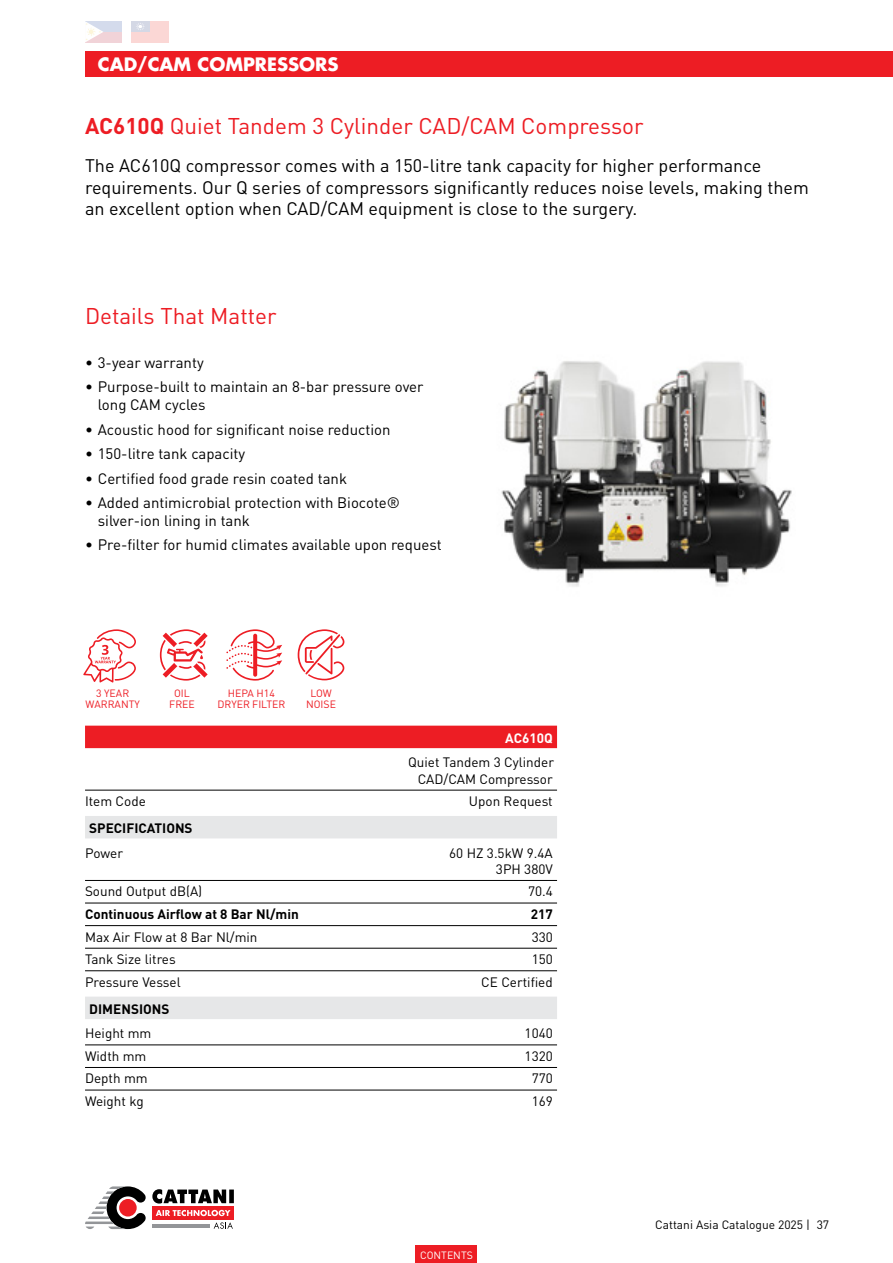
<style>
.page{position:relative;width:893px;height:1263px;background:#fff}
.page>*{position:absolute;margin:0;border:0;box-sizing:border-box;transform-origin:0 0}
.t1{font:22.5px "DIN";color:#ed1d24}
.t2{font:18px/21.6px "DIN";color:#000}
.t3{font:700 18px "Futura LT";color:#fff}
.t4{font:15px/18px "DIN";color:#000}
.t5{font:13.5px/16.2px "DIN";color:#000;text-align:right}
.t6{font:700 13.5px "DIN";color:#000}
.t7{font:700 13.5px "DIN";color:#fff}
.t8{font:12px "DIN";color:#000}
.t9{font:10.5px/10.5px "DIN";color:#ed1d24;text-align:center}
.t10{font:10.5px "DIN";color:#fff}
.s1{font-weight:700}
</style>
<div class="page">
<div style="left:85px;top:21px;width:36px;height:11px;background:#d4dbec"></div>
<div style="left:85px;top:32px;width:36px;height:10px;background:#f1d3d8"></div>
<svg style="left:85px;top:21px;width:18px;height:21px"></svg>
<div style="left:131px;top:21px;width:37px;height:21px;background:#fbd7d5"></div>
<div style="left:131px;top:21px;width:19px;height:11px;background:#d4d8e5"></div>
<svg style="left:136px;top:23px;width:8px;height:7px"></svg>
<svg style="left:85px;top:1186px;width:61px;height:43px"></svg>
<svg style="left:152px;top:1189px;width:82px;height:14px"></svg>
<div style="left:152px;top:1206px;width:82px;height:13px;background:#ed1d24"></div>
<svg style="left:156px;top:1210px;width:74px;height:6px"></svg>
<hr style="left:152px;top:1224px;width:58px;height:3px;background:#939598">
<svg style="left:214px;top:1222px;width:19px;height:7px"></svg>
<svg style="left:83px;top:629px;width:53px;height:53px"></svg>
<svg style="left:160px;top:629px;width:48px;height:52px"></svg>
<svg style="left:226px;top:629px;width:56px;height:52px"></svg>
<div style="left:85px;top:51px;width:808px;height:26px;background:#ed1d24"></div>
<div style="left:85px;top:726px;width:472px;height:22px;background:#ed1d24"></div>
<hr style="left:85px;top:790px;width:472px;height:1px;background:#000">
<div style="left:85px;top:816px;width:472px;height:22px;background:#e6e7e8"></div>
<hr style="left:85px;top:880px;width:472px;height:1px;background:#000">
<hr style="left:85px;top:903px;width:472px;height:1px;background:#000">
<hr style="left:85px;top:925px;width:472px;height:1px;background:#000">
<hr style="left:85px;top:948px;width:472px;height:1px;background:#000">
<hr style="left:85px;top:970px;width:472px;height:1px;background:#000">
<div style="left:85px;top:996px;width:472px;height:23px;background:#e6e7e8"></div>
<hr style="left:85px;top:1045px;width:472px;height:1px;background:#000">
<hr style="left:85px;top:1067px;width:472px;height:1px;background:#000">
<hr style="left:85px;top:1090px;width:472px;height:1px;background:#000">
<img style="left:501px;top:361px;width:291px;height:226px">
<svg style="left:298px;top:629px;width:46px;height:51px"></svg>
<div style="left:416px;top:1246px;width:61px;height:17px;background:#ed1d24"></div>
<p class="t3" style="left:98px;top:52px;width:242px">CAD/CAM COMPRESSORS</p>
<h1 class="t1" style="left:85px;top:111px;width:560px"><span class="s1">AC610Q</span> Quiet Tandem 3 Cylinder CAD/CAM Compressor</h1>
<p class="t2" style="left:85px;top:154px;width:725px">The AC610Q compressor comes with a 150-litre tank capacity for higher performance requirements. Our Q series of compressors significantly reduces noise levels, making them an excellent option when CAD/CAM equipment is close to the surgery.</p>
<h1 class="t1" style="left:85px;top:302px;width:193px">Details That Matter</h1>
<p class="t4" style="left:85px;top:353px;width:120px">• 3-year warranty</p>
<p class="t4" style="left:98px;top:378px;width:327px;text-indent:-13px">• Purpose-built to maintain an 8-bar pressure over long CAM cycles</p>
<p class="t4" style="left:85px;top:420px;width:307px">• Acoustic hood for significant noise reduction</p>
<p class="t4" style="left:85px;top:444px;width:162px">• 150-litre tank capacity</p>
<p class="t4" style="left:85px;top:469px;width:263px">• Certified food grade resin coated tank</p>
<p class="t4" style="left:98px;top:493px;width:304px;text-indent:-13px">• Added antimicrobial protection with Biocote® silver-ion lining in tank</p>
<p class="t4" style="left:85px;top:536px;width:358px">• Pre-filter for humid climates available upon request</p>
<p class="t9" style="left:86px;top:688px;width:56px">3 YEAR<br>WARRANTY</p>
<p class="t9" style="left:169px;top:688px;width:27px">OIL<br>FREE</p>
<p class="t9" style="left:217px;top:688px;width:70px">HEPA H14<br>DRYER FILTER</p>
<p class="t9" style="left:306px;top:688px;width:31px">LOW<br>NOISE</p>
<p class="t7" style="left:505px;top:729px;width:49px">AC610Q</p>
<p class="t5" style="left:408px;top:754px;width:147px">Quiet Tandem 3 Cylinder<br>CAD/CAM Compressor</p>
<p class="t5" style="left:85px;top:793px;width:62px">Item Code</p>
<p class="t5" style="left:469px;top:793px;width:85px">Upon Request</p>
<p class="t6" style="left:89px;top:819px;width:105px">SPECIFICATIONS</p>
<p class="t5" style="left:85px;top:844px;width:39px">Power</p>
<p class="t5" style="left:449px;top:844px;width:105px">60 HZ 3.5kW 9.4A<br>3PH 380V</p>
<p class="t5" style="left:85px;top:883px;width:119px">Sound Output dB(A)</p>
<p class="t5" style="left:528px;top:883px;width:26px">70.4</p>
<p class="t6" style="left:85px;top:905px;width:215px">Continuous Airflow at 8 Bar Nl/min</p>
<p class="t6" style="left:531px;top:905px;width:23px">217</p>
<p class="t5" style="left:85px;top:928px;width:174px">Max Air Flow at 8 Bar Nl/min</p>
<p class="t5" style="left:532px;top:928px;width:23px">330</p>
<p class="t5" style="left:85px;top:951px;width:92px">Tank Size litres</p>
<p class="t5" style="left:532px;top:951px;width:23px">150</p>
<p class="t5" style="left:85px;top:973px;width:97px">Pressure Vessel</p>
<p class="t5" style="left:481px;top:973px;width:73px">CE Certified</p>
<p class="t6" style="left:89px;top:1000px;width:82px">DIMENSIONS</p>
<p class="t5" style="left:85px;top:1025px;width:68px">Height mm</p>
<p class="t5" style="left:525px;top:1025px;width:30px">1040</p>
<p class="t5" style="left:85px;top:1048px;width:63px">Width mm</p>
<p class="t5" style="left:525px;top:1048px;width:30px">1320</p>
<p class="t5" style="left:85px;top:1070px;width:64px">Depth mm</p>
<p class="t5" style="left:532px;top:1070px;width:23px">770</p>
<p class="t5" style="left:85px;top:1093px;width:60px">Weight kg</p>
<p class="t5" style="left:532px;top:1093px;width:23px">169</p>
<p class="t10" style="left:420px;top:1248px;width:54px">CONTENTS</p>
<p class="t8" style="left:655px;top:1217px;width:176px">Cattani Asia Catalogue 2025 | 37</p>
</div>
